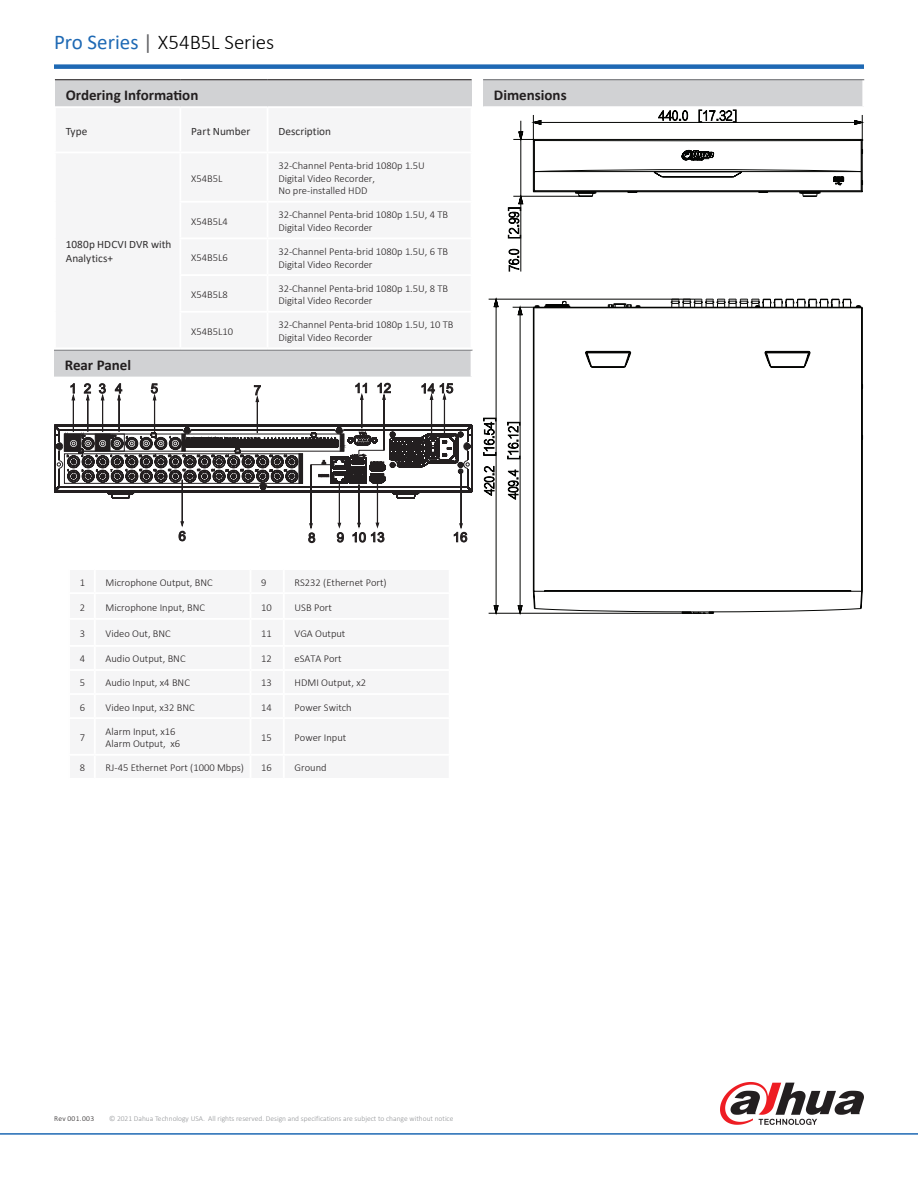
<style>
.page{position:relative;width:918px;height:1188px;background:#fff}
.page>*{position:absolute;margin:0;border:0;box-sizing:border-box;transform-origin:0 0}
.t1{font:300 21px "Calibri";letter-spacing:-.005em;color:#000}
.t2{font:700 15px "Calibri";color:#231f20}
.t3{font:13.2px "Arial";color:#211814}
.Specification_Catego{font:11.25px/13.5px "Calibri";letter-spacing:.005em;color:#312f30}
.Specification4__Valu{font:300 10.5px/12.6px "Calibri";color:#231f20}
.Specification_Value{font:300 10.5px "Calibri";color:#231f20}
.t4{font:300 7.5px "Calibri";color:#939598}
.t5{font:300 7.5px "Calibri";letter-spacing:.045em;color:#231f20}
.s1{font-weight:400;color:#1e69b4}
.s2{font-weight:400;color:#636366}
</style>
<div class="page">
<hr style="left:0;top:1133px;width:918px;height:2px;background:#1e69b4">
<div style="left:54px;top:64px;width:810px;height:5px;background:#1e69b4"></div>
<svg style="left:720px;top:1082px;width:144px;height:43px"></svg>
<div style="left:54px;top:350px;width:418px;height:28px;background:#d1d2d4"></div>
<svg style="left:471px;top:351px;width:1px;height:26px"></svg>
<hr style="left:54px;top:350px;width:418px;height:1px;background:#6c6d70">
<hr style="left:54px;top:377px;width:418px;height:1px;background:#fff">
<div style="left:55px;top:80px;width:417px;height:27px;background:#d1d2d4"></div>
<hr style="left:55px;top:79px;width:125px;height:1px;background:#231f20">
<hr style="left:180px;top:79px;width:88px;height:1px;background:#231f20">
<hr style="left:268px;top:79px;width:204px;height:1px;background:#231f20">
<hr style="left:268px;top:106px;width:204px;height:2px;background:#fff">
<hr style="left:180px;top:106px;width:88px;height:2px;background:#fff">
<hr style="left:54px;top:106px;width:126px;height:2px;background:#fff">
<svg style="left:309px;top:523px;width:4px;height:6px"></svg>
<div style="left:311px;top:465px;width:1px;height:60px;background:#211814;border:1px solid #231f20"></div>
<div style="left:182px;top:480px;width:1px;height:44px;background:#211814;border:1px solid #231f20"></div>
<svg style="left:357px;top:523px;width:4px;height:5px"></svg>
<div style="left:359px;top:485px;width:1px;height:40px;background:#211814;border:1px solid #231f20"></div>
<div style="left:377px;top:484px;width:1px;height:41px;background:#211814;border:1px solid #231f20"></div>
<svg style="left:338px;top:523px;width:3px;height:5px"></svg>
<div style="left:339px;top:485px;width:1px;height:40px;background:#211814;border:1px solid #231f20"></div>
<svg style="left:460px;top:523px;width:3px;height:6px"></svg>
<div style="left:461px;top:473px;width:1px;height:53px;border:1px solid #231f20"></div>
<svg style="left:54px;top:394px;width:418px;height:104px"></svg>
<div style="left:483px;top:80px;width:380px;height:27px;background:#d1d2d4"></div>
<hr style="left:862px;top:80px;width:2px;height:26px;background:#fff">
<hr style="left:483px;top:79px;width:381px;height:1px;background:#6c6d70">
<hr style="left:483px;top:106px;width:381px;height:2px;background:#fff">
<svg style="left:660px;top:110px;width:77px;height:4px"></svg>
<svg style="left:483px;top:417px;width:5px;height:77px"></svg>
<svg style="left:488px;top:114px;width:375px;height:500px"></svg>
<div style="left:95px;top:646px;width:156px;height:24px;background:#f5f5f6"></div>
<hr style="left:94px;top:647px;width:2px;height:22px;background:#fff">
<hr style="left:95px;top:645px;width:156px;height:2px;background:#fff">
<hr style="left:95px;top:669px;width:156px;height:2px;background:#fff">
<p class="t1" style="left:54px;top:29px;width:222px"><span class="s1">Pro Series</span> <span class="s2">|</span> X54B5L Series</p>
<p class="t2" style="left:66px;top:84px;width:134px">Ordering Information</p>
<p class="Specification_Catego" style="left:66px;top:124px;width:23px">Type</p>
<p class="Specification_Catego" style="left:191px;top:124px;width:61px">Part Number</p>
<p class="Specification_Catego" style="left:278px;top:124px;width:54px">Description</p>
<p class="Specification_Catego" style="left:66px;top:238px;width:107px">1080p HDCVI DVR with<br>Analytics+</p>
<p class="t2" style="left:65px;top:354px;width:68px">Rear Panel</p>
<p class="Specification4__Valu" style="left:191px;top:172px;width:33px">X54B5L</p>
<p class="Specification4__Valu" style="left:278px;top:159px;width:148px">32-Channel Penta-brid 1080p 1.5U<br>Digital Video Recorder,</p>
<p class="Specification4__Valu" style="left:278px;top:184px;width:91px">No pre-installed HDD</p>
<p class="Specification4__Valu" style="left:191px;top:215px;width:38px">X54B5L4</p>
<p class="Specification4__Valu" style="left:278px;top:208px;width:171px">32-Channel Penta-brid 1080p 1.5U, 4 TB<br>Digital Video Recorder</p>
<p class="Specification4__Valu" style="left:191px;top:251px;width:38px">X54B5L6</p>
<p class="Specification4__Valu" style="left:278px;top:245px;width:171px">32-Channel Penta-brid 1080p 1.5U, 6 TB<br>Digital Video Recorder</p>
<p class="Specification4__Valu" style="left:191px;top:288px;width:38px">X54B5L8</p>
<p class="Specification4__Valu" style="left:278px;top:282px;width:171px">32-Channel Penta-brid 1080p 1.5U, 8 TB<br>Digital Video Recorder</p>
<p class="Specification4__Valu" style="left:191px;top:325px;width:43px">X54B5L10</p>
<p class="Specification4__Valu" style="left:278px;top:318px;width:177px">32-Channel Penta-brid 1080p 1.5U, 10 TB<br>Digital Video Recorder</p>
<p class="t3" style="left:69px;top:379px;width:55px">123 4</p>
<p class="t3" style="left:151px;top:379px;width:9px">5</p>
<p class="t3" style="left:254px;top:381px;width:9px">7</p>
<p class="t3" style="left:354px;top:379px;width:38px">11 12</p>
<p class="t3" style="left:421px;top:379px;width:34px">14 15</p>
<p class="t2" style="left:494px;top:84px;width:74px">Dimensions</p>
<p class="t3" style="left:179px;top:527px;width:9px">6</p>
<p class="t3" style="left:308px;top:529px;width:9px">8</p>
<p class="t3" style="left:337px;top:528px;width:49px">9 10 13</p>
<p class="t3" style="left:453px;top:528px;width:16px">16</p>
<p class="Specification_Value" style="left:80px;top:576px;width:7px">1</p>
<p class="Specification_Value" style="left:106px;top:576px;width:109px">Microphone Output, BNC</p>
<p class="Specification_Value" style="left:261px;top:576px;width:7px">9</p>
<p class="Specification_Value" style="left:295px;top:576px;width:94px">RS232 (Ethernet Port)</p>
<p class="Specification_Value" style="left:80px;top:601px;width:7px">2</p>
<p class="Specification_Value" style="left:106px;top:601px;width:101px">Microphone Input, BNC</p>
<p class="Specification_Value" style="left:261px;top:601px;width:12px">10</p>
<p class="Specification_Value" style="left:295px;top:601px;width:39px">USB Port</p>
<p class="Specification_Value" style="left:80px;top:627px;width:7px">3</p>
<p class="Specification_Value" style="left:106px;top:627px;width:67px">Video Out, BNC</p>
<p class="Specification_Value" style="left:261px;top:627px;width:12px">11</p>
<p class="Specification_Value" style="left:295px;top:627px;width:52px">VGA Output</p>
<p class="Specification_Value" style="left:80px;top:652px;width:7px">4</p>
<p class="Specification_Value" style="left:106px;top:652px;width:82px">Audio Output, BNC</p>
<p class="Specification_Value" style="left:261px;top:652px;width:12px">12</p>
<p class="Specification_Value" style="left:295px;top:652px;width:49px">eSATA Port</p>
<p class="Specification_Value" style="left:80px;top:677px;width:7px">5</p>
<p class="Specification_Value" style="left:106px;top:677px;width:86px">Audio Input, x4 BNC</p>
<p class="Specification_Value" style="left:261px;top:677px;width:12px">13</p>
<p class="Specification_Value" style="left:295px;top:677px;width:73px">HDMI Output, x2</p>
<p class="Specification_Value" style="left:80px;top:701px;width:7px">6</p>
<p class="Specification_Value" style="left:106px;top:701px;width:91px">Video Input, x32 BNC</p>
<p class="Specification_Value" style="left:261px;top:701px;width:12px">14</p>
<p class="Specification_Value" style="left:295px;top:701px;width:59px">Power Switch</p>
<p class="Specification_Value" style="left:80px;top:731px;width:7px">7</p>
<p class="Specification_Value" style="left:106px;top:725px;width:71px">Alarm Input, x16</p>
<p class="Specification_Value" style="left:106px;top:737px;width:76px">Alarm Output, x6</p>
<p class="Specification_Value" style="left:261px;top:731px;width:12px">15</p>
<p class="Specification_Value" style="left:295px;top:731px;width:53px">Power Input</p>
<p class="Specification_Value" style="left:80px;top:761px;width:7px">8</p>
<p class="Specification_Value" style="left:106px;top:761px;width:140px">RJ-45 Ethernet Port (1000 Mbps)</p>
<p class="Specification_Value" style="left:261px;top:761px;width:12px">16</p>
<p class="Specification_Value" style="left:295px;top:761px;width:34px">Ground</p>
<p class="t5" style="left:54px;top:1113px;width:42px">Rev 001.003</p>
<p class="t4" style="left:109px;top:1113px;width:346px">© 2021 Dahua Technology USA. All rights reserved. Design and specifications are subject to change without notice</p>
</div>
